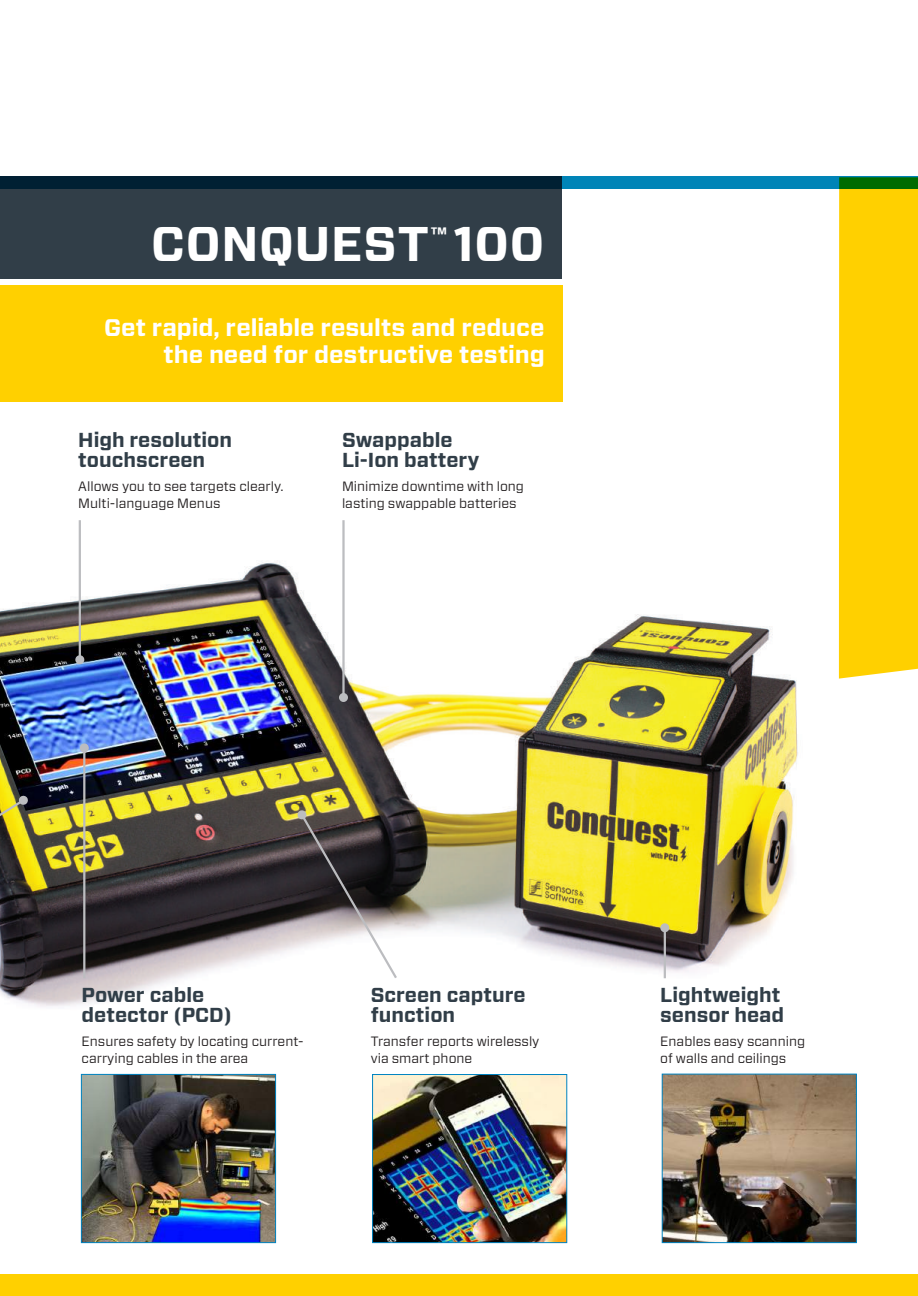
<style>
.page{position:relative;width:918px;height:1296px;background:#fff}
.page>*{position:absolute;margin:0;border:0;box-sizing:border-box;transform-origin:0 0}
.t1{font:700 48.6px "Vitesse Sans";letter-spacing:.015em;color:#fff}
.t2{font:700 24px/27px "Vitesse Sans";color:#fff;text-align:right}
.t3{font:700 20.25px/20.2px "Vitesse Sans";color:#313e48}
.t4{font:700 18px "Vitesse Sans";color:#fff}
.t5{font:13.5px/16.5px "Vitesse Sans";color:#231f20}
</style>
<div class="page">
<img style="left:0;top:550px;width:850px;height:554px">
<img style="left:0;top:620px;width:322px;height:191px">
<div style="left:0;top:176px;width:562px;height:102px;background:#313e48"></div>
<div style="left:0;top:285px;width:563px;height:116px;background:#ffd000"></div>
<div style="left:0;top:1275px;width:918px;height:21px;background:#ffd000"></div>
<hr style="left:79px;top:520px;width:2px;height:140px;background:#bcbdc0">
<div style="left:75px;top:655px;width:9px;height:9px;background:#bcbdc0;border-radius:50%"></div>
<hr style="left:342px;top:520px;width:3px;height:177px;background:#bcbdc0">
<div style="left:339px;top:693px;width:9px;height:9px;background:#bcbdc0;border-radius:50%"></div>
<hr style="left:83px;top:748px;width:2px;height:230px;background:#bcbdc0">
<div style="left:80px;top:743px;width:9px;height:9px;background:#bcbdc0;border-radius:50%"></div>
<svg style="left:297px;top:810px;width:102px;height:171px"></svg>
<hr style="left:664px;top:928px;width:2px;height:50px;background:#bcbdc0">
<div style="left:660px;top:923px;width:9px;height:9px;background:#bcbdc0;border-radius:50%"></div>
<svg style="left:0;top:795px;width:29px;height:132px;background:#6d6526"></svg>
<img style="left:83px;top:1076px;width:191px;height:165px">
<div style="left:81px;top:1074px;width:195px;height:169px;border:1px solid #0084c2"></div>
<img style="left:664px;top:1076px;width:191px;height:165px">
<div style="left:662px;top:1074px;width:195px;height:169px;border:1px solid #0084c2"></div>
<img style="left:374px;top:1076px;width:191px;height:165px">
<div style="left:372px;top:1074px;width:195px;height:169px;border:1px solid #0084c2"></div>
<svg style="left:0;top:176px;width:918px;height:12px;background:#00415f"></svg>
<div style="left:839px;top:177px;width:79px;height:502px;background:#ffd000"></div>
<h1 class="t1" style="left:151px;top:212px;width:279px">CONQUEST</h1>
<h3 class="t4" style="left:431px;top:221px;width:18px">™</h3>
<h1 class="t1" style="left:454px;top:212px;width:92px">100</h1>
<h2 class="t2" style="left:104px;top:315px;width:442px">Get rapid, reliable results and reduce the need for destructive testing</h2>
<h3 class="t3" style="left:78px;top:430px;width:155px">High resolution touchscreen</h3>
<p class="t5" style="left:78px;top:478px;width:207px">Allows you to see targets clearly.<br>Multi-language Menus</p>
<h3 class="t3" style="left:342px;top:430px;width:139px">Swappable<br>Li-Ion battery</h3>
<p class="t5" style="left:342px;top:478px;width:184px">Minimize downtime with long lasting swappable batteries</p>
<h3 class="t3" style="left:82px;top:985px;width:152px">Power cable detector (PCD)</h3>
<p class="t5" style="left:82px;top:1033px;width:223px">Ensures safety by locating current&shy;carrying cables in the area</p>
<h3 class="t3" style="left:371px;top:985px;width:156px">Screen capture function</h3>
<p class="t5" style="left:371px;top:1033px;width:170px">Transfer reports wirelessly via smart phone</p>
<h3 class="t3" style="left:660px;top:985px;width:125px">Lightweight sensor head</h3>
<p class="t5" style="left:660px;top:1033px;width:146px">Enables easy scanning of walls and ceilings</p>
</div>
